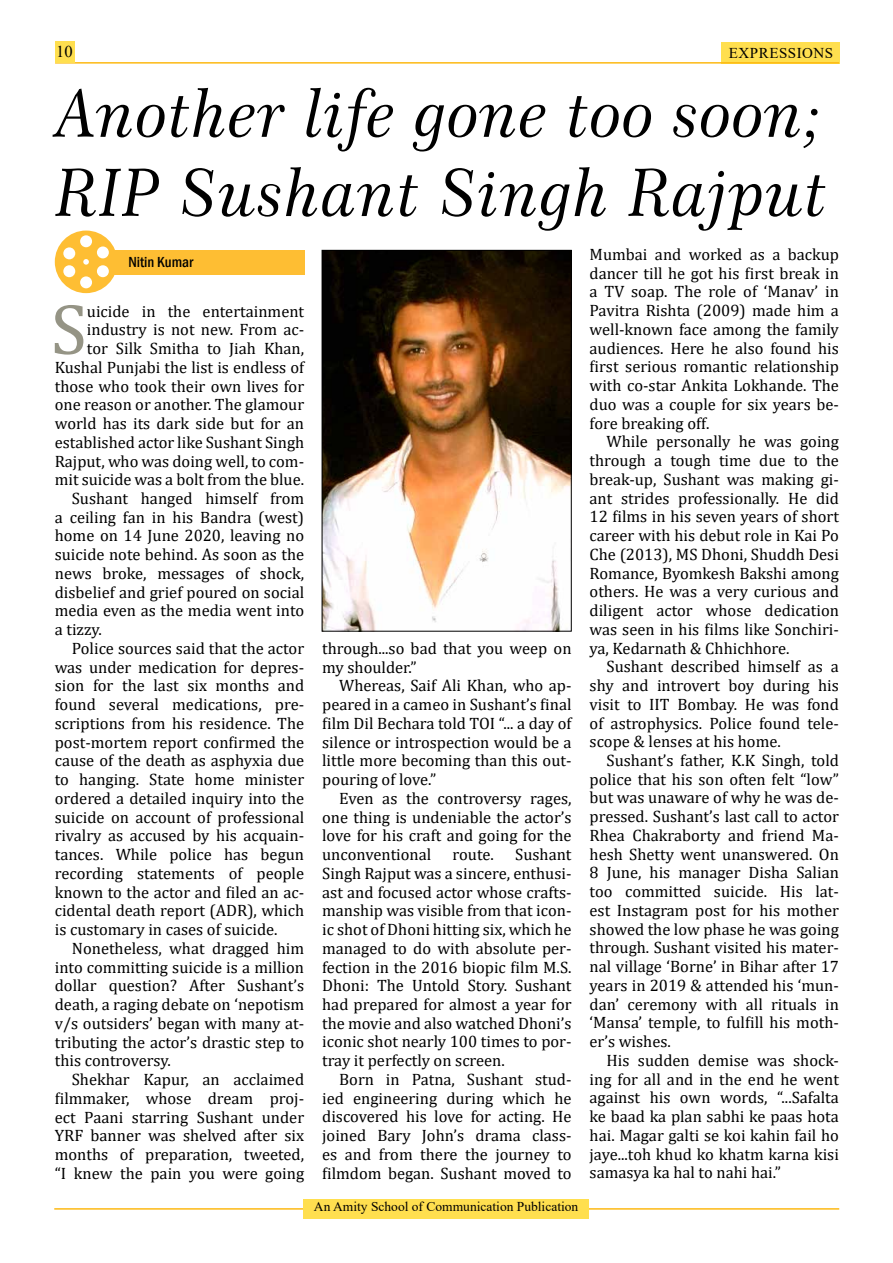
<style>
.page{position:relative;width:893px;height:1263px;background:#fff}
.page>*{position:absolute;margin:0;border:0;box-sizing:border-box;transform-origin:0 0}
.t1{font:72.75px "Cambria";color:#959485}
.t2{font:66px/79.2px "Century 751 BT Italic B";color:#000}
.t3{font:16.5px/18.8px "Cambria";color:#000;text-align:justify}
.t4{font:16.5px "Times New Roman";color:#000}
.t5{font:15px "Times New Roman";letter-spacing:.035em;color:#000}
.t6{font:500 condensed 15px "Franklin Gothic";color:#000}
.t7{font:13.5px "Times New Roman";color:#000}
</style>
<div class="page">
<div style="left:721px;top:42px;width:118px;height:21px;background:#ffdf4f"></div>
<hr style="left:55px;top:62px;width:784px;height:2px;background:#fdb913">
<div style="left:55px;top:42px;width:20px;height:21px;background:#ffdf4f"></div>
<div style="left:62px;top:250px;width:243px;height:25px;background:#febe33"></div>
<div style="left:55px;top:231px;width:62px;height:62px;background:#febe33;border-radius:50%"></div>
<svg style="left:83px;top:259px;width:6px;height:6px"></svg>
<div style="left:80px;top:235px;width:12px;height:12px;background:#fff;border-radius:50%"></div>
<div style="left:80px;top:276px;width:12px;height:12px;background:#fff;border-radius:50%"></div>
<div style="left:63px;top:247px;width:12px;height:12px;background:#fff;border-radius:50%"></div>
<div style="left:63px;top:265px;width:12px;height:12px;background:#fff;border-radius:50%"></div>
<div style="left:97px;top:246px;width:12px;height:12px;background:#fff;border-radius:50%"></div>
<div style="left:97px;top:265px;width:12px;height:12px;background:#fff;border-radius:50%"></div>
<hr style="left:54px;top:1208px;width:785px;height:2px;background:#fdb913">
<div style="left:303px;top:1198px;width:286px;height:20px;background:#ffdf4f"></div>
<img style="left:324px;top:252px;width:246px;height:377px">
<div style="left:322px;top:250px;width:250px;height:381px;border:1px solid #000"></div>
<p class="t4" style="left:56px;top:40px;width:18px">10</p>
<p class="t5" style="left:729px;top:43px;width:51px">Express</p>
<p class="t5" style="left:797px;top:43px;width:36px">ions</p>
<h2 class="t2" style="left:55px;top:73px;width:774px">Another life gone too soon;<br>RIP Sushant Singh Rajput</h2>
<p class="t6" style="left:128px;top:252px;width:67px">Nitin Kumar</p>
<h1 class="t1" style="left:51px;top:286px;width:38px">S</h1>
<p class="t3" style="left:87px;top:301px;width:219px">uicide in the entertainment</p>
<p class="t3" style="left:87px;top:320px;width:219px">industry is not new. From ac-</p>
<p class="t3" style="left:87px;top:339px;width:219px">tor Silk Smitha to Jiah Khan,</p>
<p class="t3" style="left:55px;top:358px;width:251px">Kushal Punjabi the list is endless of</p>
<p class="t3" style="left:55px;top:376px;width:251px">those who took their own lives for</p>
<p class="t3" style="left:55px;top:395px;width:251px">one reason or another. The glamour</p>
<p class="t3" style="left:55px;top:414px;width:251px">world has its dark side but for an</p>
<p class="t3" style="left:55px;top:433px;width:251px">established actor like Sushant Singh</p>
<p class="t3" style="left:55px;top:451px;width:251px">Rajput, who was doing well, to com-</p>
<p class="t3" style="left:55px;top:470px;width:251px">mit suicide was a bolt from the blue.</p>
<p class="t3" style="left:72px;top:489px;width:234px">Sushant hanged himself from</p>
<p class="t3" style="left:55px;top:508px;width:251px">a ceiling fan in his Bandra (west)</p>
<p class="t3" style="left:55px;top:526px;width:251px">home on 14 June 2020, leaving no</p>
<p class="t3" style="left:55px;top:545px;width:251px">suicide note behind. As soon as the</p>
<p class="t3" style="left:55px;top:564px;width:251px">news broke, messages of shock,</p>
<p class="t3" style="left:55px;top:583px;width:251px">disbelief and grief poured on social</p>
<p class="t3" style="left:55px;top:601px;width:251px">media even as the media went into</p>
<p class="t3" style="left:55px;top:620px;width:49px">a tizzy.</p>
<p class="t3" style="left:72px;top:639px;width:234px">Police sources said that the actor</p>
<p class="t3" style="left:55px;top:658px;width:251px">was under medication for depres-</p>
<p class="t3" style="left:55px;top:676px;width:251px">sion for the last six months and</p>
<p class="t3" style="left:55px;top:695px;width:251px">found several medications, pre-</p>
<p class="t3" style="left:55px;top:714px;width:251px">scriptions from his residence. The</p>
<p class="t3" style="left:55px;top:733px;width:251px">post-mortem report confirmed the</p>
<p class="t3" style="left:55px;top:751px;width:251px">cause of the death as asphyxia due</p>
<p class="t3" style="left:55px;top:770px;width:251px">to hanging. State home minister</p>
<p class="t3" style="left:55px;top:789px;width:251px">ordered a detailed inquiry into the</p>
<p class="t3" style="left:55px;top:808px;width:251px">suicide on account of professional</p>
<p class="t3" style="left:55px;top:826px;width:251px">rivalry as accused by his acquain-</p>
<p class="t3" style="left:55px;top:845px;width:251px">tances. While police has begun</p>
<p class="t3" style="left:55px;top:864px;width:251px">recording statements of people</p>
<p class="t3" style="left:55px;top:882px;width:251px">known to the actor and filed an ac-</p>
<p class="t3" style="left:55px;top:901px;width:251px">cidental death report (ADR), which</p>
<p class="t3" style="left:55px;top:920px;width:224px">is customary in cases of suicide.</p>
<p class="t3" style="left:72px;top:939px;width:234px">Nonetheless, what dragged him</p>
<p class="t3" style="left:55px;top:957px;width:251px">into committing suicide is a million</p>
<p class="t3" style="left:55px;top:976px;width:251px">dollar question? After Sushant’s</p>
<p class="t3" style="left:55px;top:995px;width:251px">death, a raging debate on ‘nepotism</p>
<p class="t3" style="left:55px;top:1014px;width:251px">v/s outsiders’ began with many at-</p>
<p class="t3" style="left:55px;top:1032px;width:251px">tributing the actor’s drastic step to</p>
<p class="t3" style="left:55px;top:1051px;width:118px">this controversy.</p>
<p class="t3" style="left:72px;top:1070px;width:234px">Shekhar Kapur, an acclaimed</p>
<p class="t3" style="left:55px;top:1089px;width:251px">filmmaker, whose dream proj-</p>
<p class="t3" style="left:55px;top:1107px;width:251px">ect Paani starring Sushant under</p>
<p class="t3" style="left:55px;top:1126px;width:251px">YRF banner was shelved after six</p>
<p class="t3" style="left:55px;top:1145px;width:251px">months of preparation, tweeted,</p>
<p class="t3" style="left:55px;top:1164px;width:251px">“I knew the pain you were going</p>
<p class="t3" style="left:322px;top:639px;width:251px">through...so bad that you weep on my shoulder.”</p>
<p class="t3" style="left:322px;top:676px;width:251px;text-indent:17px">Whereas, Saif Ali Khan, who ap&shy;peared in a cameo in Sushant’s final film Dil Bechara told TOI “... a day of silence or introspection would be a little more becoming than this out&shy;pouring of love.”</p>
<p class="t3" style="left:322px;top:789px;width:251px;text-indent:17px">Even as the controversy rages, one thing is undeniable the actor’s love for his craft and going for the unconventional</p>
<p class="t3" style="left:322px;top:845px;width:251px;text-indent:193px">Sushant Singh Rajput was a sincere, enthusi&shy;ast and focused actor whose crafts&shy;manship was visible from that icon&shy;ic shot of Dhoni hitting six, which he managed to do with absolute per&shy;fection in the 2016 biopic film M.S.<br>Dhoni: The Untold Story. Sushant had prepared for almost a year for the movie and also watched Dhoni’s iconic shot nearly 100 times to por&shy;tray it perfectly on screen.</p>
<p class="t3" style="left:322px;top:1070px;width:251px;text-indent:17px">Born in Patna, Sushant stud&shy;ied engineering during which he discovered his love for acting. He joined Bary John’s drama class&shy;es and from there the journey to filmdom began. Sushant moved to</p>
<p class="t3" style="left:453px;top:845px;width:43px">route.</p>
<p class="t7" style="left:314px;top:1197px;width:266px">An Amity School of Communication Publication</p>
<p class="t3" style="left:590px;top:245px;width:251px">Mumbai and worked as a backup dancer till he got his first break in a TV soap. The role of ‘Manav’ in Pavitra Rishta (2009) made him a well-known face among the family audiences. Here he also found his first serious romantic relationship with co-star Ankita Lokhande. The duo was a couple for six years be&shy;fore breaking off.</p>
<p class="t3" style="left:590px;top:432px;width:251px;text-indent:17px">While personally he was going through a tough time due to the break-up, Sushant was making gi&shy;ant strides professionally. He did 12 films in his seven years of short career with his debut role in Kai Po Che (2013), MS Dhoni, Shuddh Desi Romance, Byomkesh Bakshi among others. He was a very curious and diligent actor whose dedication was seen in his films like Sonchiri&shy;ya, Kedarnath &amp; Chhichhore.</p>
<p class="t3" style="left:590px;top:657px;width:251px;text-indent:17px">Sushant described himself as a shy and introvert boy during his visit to IIT Bombay. He was fond of astrophysics. Police found tele&shy;scope &amp; lenses at his home.</p>
<p class="t3" style="left:590px;top:751px;width:251px;text-indent:17px">Sushant’s father, K.K Singh, told police that his son often felt “low” but was unaware of why he was de&shy;pressed. Sushant’s last call to actor Rhea Chakraborty and friend Ma&shy;hesh Shetty went unanswered. On 8 June, his manager Disha Salian too committed suicide. His lat&shy;est Instagram post for his mother showed the low phase he was going through. Sushant visited his mater&shy;nal village ‘Borne’ in Bihar after 17 years in 2019 &amp; attended his ‘mun&shy;dan’ ceremony with all rituals in ‘Mansa’ temple, to fulfill his moth&shy;er’s wishes.</p>
<p class="t3" style="left:590px;top:1051px;width:251px;text-indent:17px">His sudden demise was shock&shy;ing for all and in the end he went against his own words, “...Safalta ke baad ka plan sabhi ke paas hota hai. Magar galti se koi kahin fail ho jaye...toh khud ko khatm karna kisi samasya ka hal to nahi hai.”</p>
</div>
